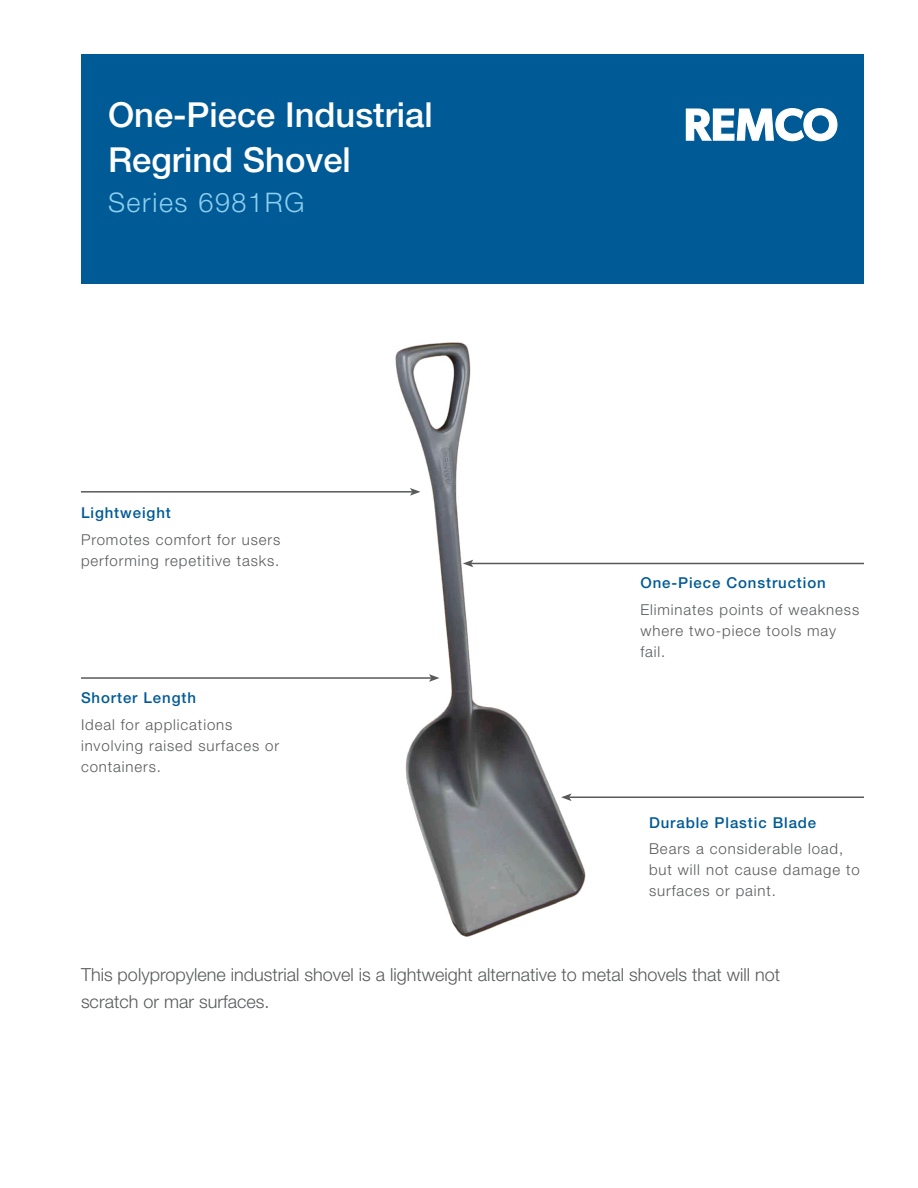
<style>
.page{position:relative;width:918px;height:1188px;background:#fff}
.page>*{position:absolute;margin:0;border:0;box-sizing:border-box;transform-origin:0 0}
.t1{font:500 34.5px/45px "Helvetica Neue LT Std";color:#fff}
.t2{font:300 27px "Helvetica Neue LT Std";letter-spacing:.06em;color:#8dcfef}
.t3{font:300 18px/27px "Helvetica Neue LT Std";color:#57595b}
.t4{font:300 15px/21px "Helvetica Neue LT Std";letter-spacing:.06em;color:#57595b}
.t5{font:500 15px "Helvetica Neue LT Std";letter-spacing:.06em;color:#005a96}
</style>
<div class="page">
<div style="left:81px;top:54px;width:783px;height:230px;background:#005a96"></div>
<svg style="left:686px;top:108px;width:152px;height:33px"></svg>
<img style="left:395px;top:342px;width:210px;height:594px">
<hr style="left:81px;top:677px;width:350px;height:2px;background:#57595b">
<svg style="left:429px;top:674px;width:11px;height:8px"></svg>
<hr style="left:81px;top:491px;width:331px;height:2px;background:#57595b">
<svg style="left:410px;top:488px;width:10px;height:8px"></svg>
<hr style="left:471px;top:563px;width:393px;height:1px;background:#57595b">
<svg style="left:463px;top:560px;width:10px;height:7px"></svg>
<hr style="left:569px;top:797px;width:295px;height:1px;background:#57595b">
<svg style="left:561px;top:793px;width:11px;height:8px"></svg>
<h1 class="t1" style="left:108px;top:92px;width:326px">One-Piece Industrial<br>Regrind Shovel</h1>
<h2 class="t2" style="left:108px;top:186px;width:198px">Series 6981RG</h2>
<p class="t5" style="left:81px;top:504px;width:91px">Lightweight</p>
<p class="t4" style="left:81px;top:528px;width:201px">Promotes comfort for users performing repetitive tasks.</p>
<p class="t5" style="left:81px;top:689px;width:117px">Shorter Length</p>
<p class="t4" style="left:81px;top:714px;width:200px">Ideal for applications involving raised surfaces or containers.</p>
<p class="t5" style="left:640px;top:574px;width:187px">One-Piece Construction</p>
<p class="t4" style="left:640px;top:599px;width:220px">Eliminates points of weakness where two-piece tools may fail.</p>
<p class="t5" style="left:649px;top:814px;width:169px">Durable Plastic Blade</p>
<p class="t4" style="left:649px;top:838px;width:212px">Bears a considerable load, but will not cause damage to surfaces or paint.</p>
<p class="t3" style="left:81px;top:960px;width:701px">This polypropylene industrial shovel is a lightweight alternative to metal shovels that will not scratch or mar surfaces.</p>
</div>
